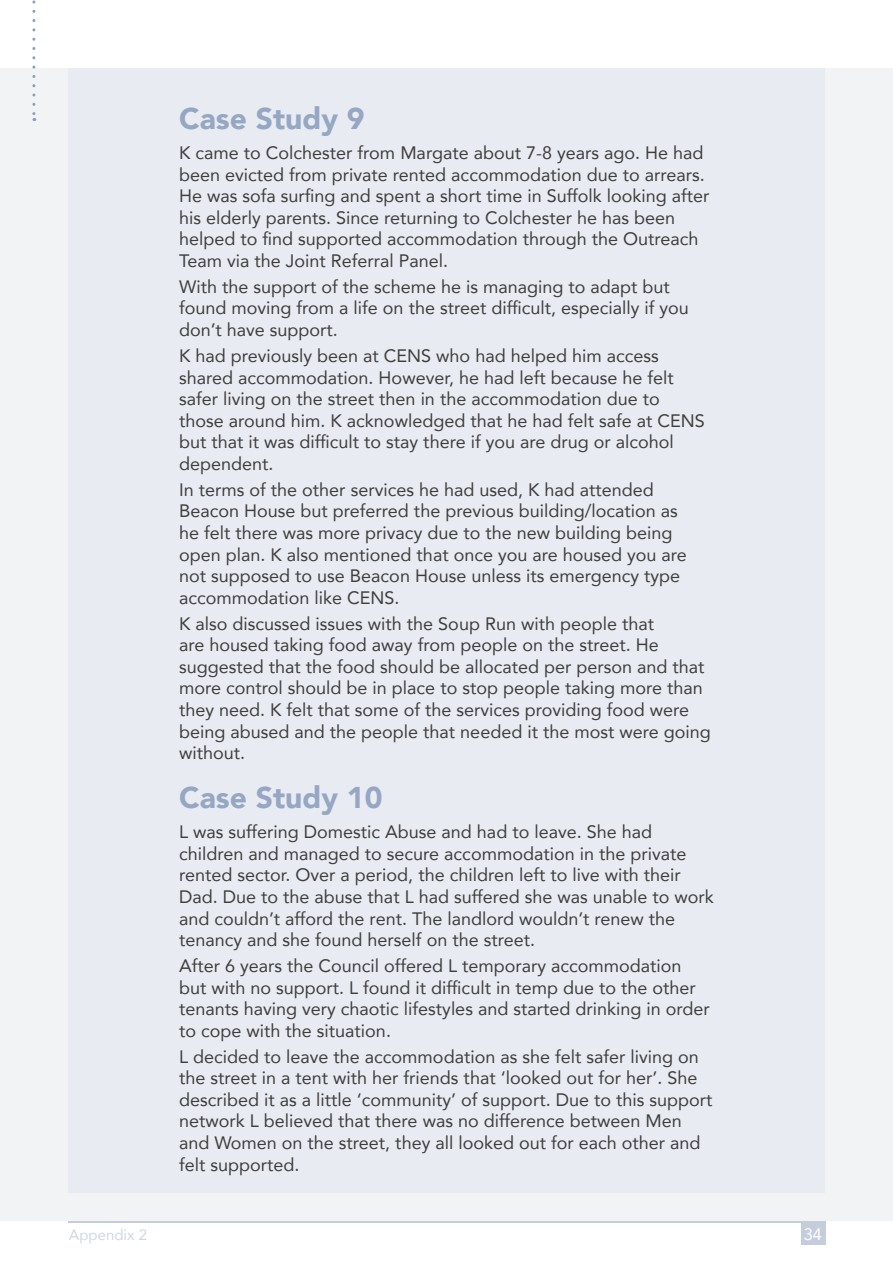
<style>
.page{position:relative;width:893px;height:1263px;background:#fff}
.page>*{position:absolute;margin:0;border:0;box-sizing:border-box;transform-origin:0 0}
.t1{font:900 30px "Avenir";color:#95a7c3}
.t2{font:18px/21.6px "Avenir";color:#3e3e3f}
.t3{font:16.5px "Avenir";color:#fff}
.t4{font:15px "Avenir";color:#d1d7e4}
</style>
<div class="page">
<hr style="left:68px;top:1220px;width:757px;height:3px;background:#c5cddd">
<div style="left:801px;top:1220px;width:24px;height:25px;background:#c5cddd"></div>
<div style="left:0;top:68px;width:893px;height:1152px;background:#f2f3f4"></div>
<svg style="left:32px;top:0;width:3px;height:121px"></svg>
<div style="left:68px;top:68px;width:757px;height:1125px;background:#e9ebf2"></div>
<p class="t4" style="left:69px;top:1222px;width:80px">Appendix 2</p>
<p class="t1" style="left:179px;top:93px;width:187px">Case Study 9</p>
<p class="t2" style="left:179px;top:141px;width:532px">K came to Colchester from Margate about 7-8 years ago. He had been evicted from private rented accommodation due to arrears.<br>He was sofa surfing and spent a short time in Suffolk looking after his elderly parents. Since returning to Colchester he has been helped to find supported accommodation through the Outreach Team via the Joint Referral Panel.</p>
<p class="t2" style="left:179px;top:275px;width:511px">With the support of the scheme he is managing to adapt but found moving from a life on the street difficult, especially if you don’t have support.</p>
<p class="t2" style="left:179px;top:344px;width:527px">K had previously been at CENS who had helped him access shared accommodation. However, he had left because he felt safer living on the street then in the accommodation due to those around him. K acknowledged that he had felt safe at CENS but that it was difficult to stay there if you are drug or alcohol dependent.</p>
<p class="t2" style="left:179px;top:478px;width:509px">In terms of the other services he had used, K had attended Beacon House but preferred the previous building/location as he felt there was more privacy due to the new building being open plan. K also mentioned that once you are housed you are not supposed to use Beacon House unless its emergency type accommodation like CENS.</p>
<p class="t2" style="left:179px;top:612px;width:533px">K also discussed issues with the Soup Run with people that<br>are housed taking food away from people on the street. He suggested that the food should be allocated per person and that more control should be in place to stop people taking more than they need. K felt that some of the services providing food were being abused and the people that needed it the most were going without.</p>
<p class="t1" style="left:179px;top:772px;width:205px">Case Study 10</p>
<p class="t2" style="left:179px;top:820px;width:536px">L was suffering Domestic Abuse and had to leave. She had children and managed to secure accommodation in the private rented sector. Over a period, the children left to live with their Dad. Due to the abuse that L had suffered she was unable to work and couldn’t afford the rent. The landlord wouldn’t renew the tenancy and she found herself on the street.</p>
<p class="t2" style="left:179px;top:954px;width:532px">After 6 years the Council offered L temporary accommodation but with no support. L found it difficult in temp due to the other tenants having very chaotic lifestyles and started drinking in order to cope with the situation.</p>
<p class="t2" style="left:179px;top:1045px;width:535px">L decided to leave the accommodation as she felt safer living on the street in a tent with her friends that ‘looked out for her’. She described it as a little ‘community’ of support. Due to this support network L believed that there was no difference between Men and Women on the street, they all looked out for each other and felt supported.</p>
<p class="t3" style="left:804px;top:1221px;width:20px">34</p>
</div>
